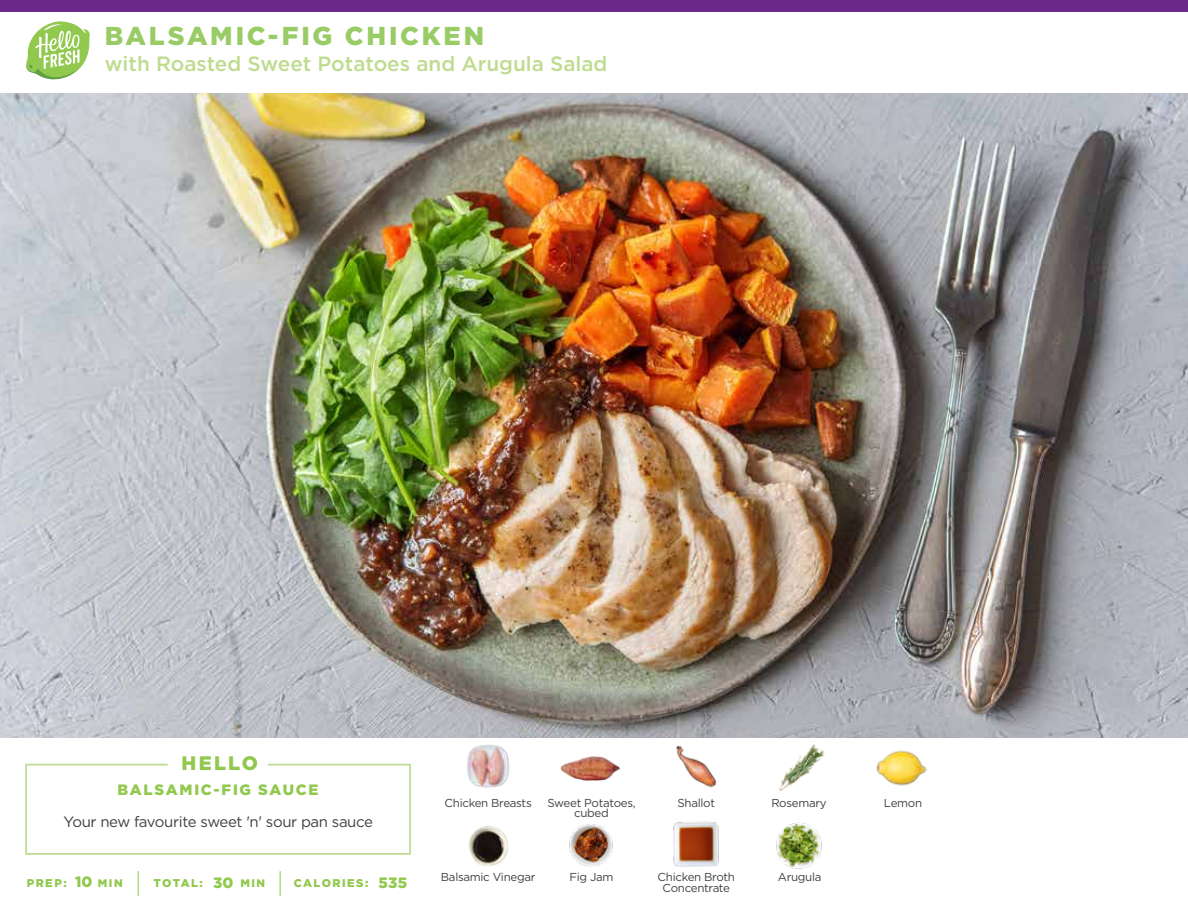
<style>
.page{position:relative;width:1188px;height:918px;background:#fff}
.page>*{position:absolute;margin:0;border:0;box-sizing:border-box;transform-origin:0 0}
.t1{font:900 25.8px "Gotham";letter-spacing:.105em;color:#9c6}
.t2{font:500 20.7px "Gotham";color:#bedc8f}
.t3{font:900 19.5px "Gotham";letter-spacing:.105em;color:#91c84e}
.t4{font:15px "Gotham";letter-spacing:-.025em;color:#414042}
.t5{font:900 15px "Gotham";letter-spacing:.11em;color:#91c84e}
.t6{font:11.55px "Gotham";letter-spacing:-.025em;color:#414042}
.t7{font:900 11.25px "Gotham";letter-spacing:.125em;color:#91c84e}
.t8{font:900 10.95px "Gotham";letter-spacing:.135em;color:#91c84e}
</style>
<div class="page">
<div style="left:0;top:0;width:1188px;height:12px;background:#6c2888"></div>
<img style="left:0;top:93px;width:1188px;height:644px">
<svg style="left:25px;top:763px;width:386px;height:92px"></svg>
<img style="left:467px;top:745px;width:42px;height:43px">
<img style="left:468px;top:826px;width:40px;height:41px">
<img style="left:676px;top:745px;width:41px;height:43px">
<img style="left:673px;top:821px;width:46px;height:46px">
<img style="left:569px;top:824px;width:44px;height:43px">
<img style="left:776px;top:822px;width:46px;height:47px">
<img style="left:779px;top:744px;width:46px;height:47px">
<img style="left:876px;top:750px;width:52px;height:36px">
<hr style="left:137px;top:871px;width:2px;height:25px;background:#bedc8f">
<hr style="left:279px;top:871px;width:2px;height:25px;background:#bedc8f">
<img style="left:560px;top:756px;width:60px;height:25px">
<svg style="left:26px;top:21px;width:64px;height:59px"></svg>
<h1 class="t1" style="left:105px;top:21px;width:381px">BALSAMIC-FIG CHICKEN</h1>
<h2 class="t2" style="left:105px;top:50px;width:504px">with Roasted Sweet Potatoes and Arugula Salad</h2>
<h3 class="t3" style="left:182px;top:751px;width:78px">HELLO</h3>
<p class="t5" style="left:118px;top:781px;width:202px">BALSAMIC-FIG SAUCE</p>
<p class="t4" style="left:64px;top:812px;width:311px">Your new favourite sweet 'n' sour pan sauce</p>
<p class="t5" style="left:75px;top:873px;width:19px">10</p>
<p class="t5" style="left:213px;top:874px;width:22px">30</p>
<p class="t8" style="left:98px;top:877px;width:26px">MIN</p>
<p class="t8" style="left:240px;top:877px;width:26px">MIN</p>
<p class="t5" style="left:379px;top:874px;width:30px">535</p>
<p class="t7" style="left:27px;top:877px;width:41px">PREP:</p>
<p class="t7" style="left:154px;top:877px;width:51px">TOTAL:</p>
<p class="t7" style="left:294px;top:877px;width:76px">CALORIES:</p>
<p class="t6" style="left:445px;top:795px;width:89px">Chicken Breasts</p>
<p class="t6" style="left:678px;top:795px;width:39px">Shallot</p>
<p class="t6" style="left:547px;top:795px;width:90px">Sweet Potatoes,</p>
<p class="t6" style="left:771px;top:795px;width:57px">Rosemary</p>
<p class="t6" style="left:884px;top:795px;width:40px">Lemon</p>
<p class="t6" style="left:574px;top:806px;width:36px">cubed</p>
<p class="t6" style="left:441px;top:870px;width:96px">Balsamic Vinegar</p>
<p class="t6" style="left:570px;top:870px;width:45px">Fig Jam</p>
<p class="t6" style="left:778px;top:870px;width:45px">Arugula</p>
<p class="t6" style="left:658px;top:870px;width:79px">Chicken Broth</p>
<p class="t6" style="left:663px;top:880px;width:69px">Concentrate</p>
</div>
